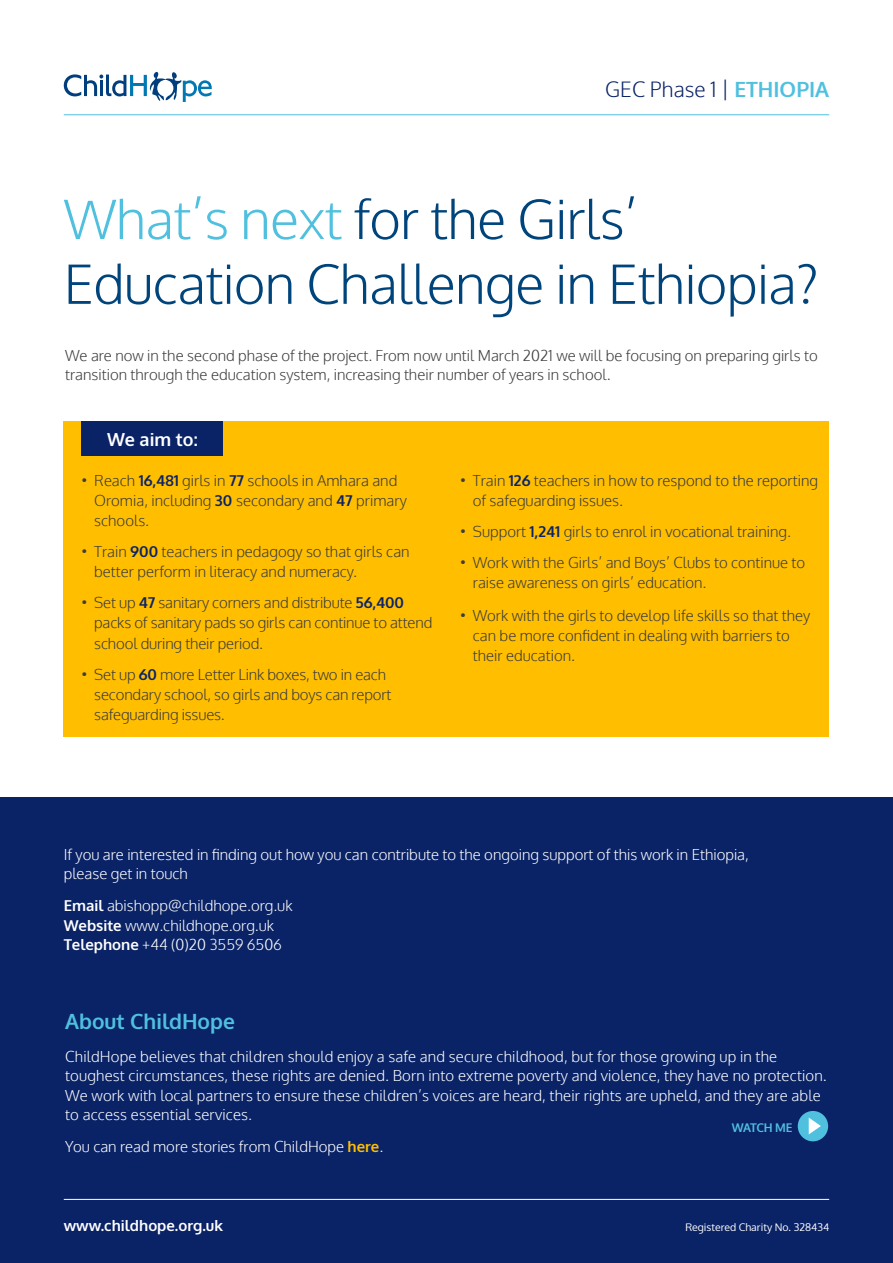
<style>
.page{position:relative;width:893px;height:1263px;background:#fff}
.page>*{position:absolute;margin:0;border:0;box-sizing:border-box;transform-origin:0 0}
.t1{font:300 54px/64.8px "Oxygen";letter-spacing:-.01em;color:#00447c}
.t2{font:300 21px "Oxygen";color:#0a2367}
.t3{font:700 21px "Oxygen";color:#50c0df}
.t4{font:700 18px "Oxygen";color:#fff}
.t5{font:300 15px/20.2px "Oxygen";color:#3c3c3b}
.t6{font:300 15px/19.5px "Oxygen";letter-spacing:.01em;color:#fff}
.t7{font:700 15px "Oxygen";color:#fff}
.t8{font:700 12px "Oxygen";letter-spacing:-.035em;color:#50c0df}
.t9{font:10.5px "Oxygen";color:#fff}
.s1{font-weight:700;color:#50c0df}
.s2{color:#50c0df}
.s3{font-weight:700;color:#0a2367}
.s4{font-weight:700}
.s5{font-weight:700;color:#ffbe00}
</style>
<div class="page">
<div style="left:0;top:797px;width:893px;height:466px;background:#0a2367"></div>
<svg style="left:64px;top:71px;width:148px;height:31px"></svg>
<hr style="left:64px;top:114px;width:765px;height:1px;background:#50c0df">
<div style="left:64px;top:421px;width:765px;height:315px;background:#ffbe00"></div>
<div style="left:81px;top:421px;width:142px;height:34px;background:#0a2367"></div>
<div style="left:798px;top:1111px;width:30px;height:30px;background:#50c0df;border-radius:50%"></div>
<svg style="left:809px;top:1118px;width:12px;height:16px"></svg>
<hr style="left:64px;top:1199px;width:765px;height:1px;background:#fff">
<h2 class="t2" style="left:605px;top:77px;width:225px">GEC Phase 1 | <span class="s1">ETHIOPIA</span></h2>
<h1 class="t1" style="left:64px;top:189px;width:756px"><span class="s2">What’s next</span> for the Girls’<br>Education Challenge in Ethiopia?</h1>
<p class="t5" style="left:65px;top:346px;width:754px;line-height:19.5px">We are now in the second phase of the project. From now until March 2021 we will be focusing on preparing girls to transition through the education system, increasing their number of years in school.</p>
<p class="t4" style="left:107px;top:428px;width:92px">We aim to:</p>
<p class="t5" style="left:94px;top:471px;width:314px;text-indent:-13px">• Reach <span class="s3">16,481</span> girls in <span class="s3">77</span> schools in Amhara and<br>Oromia, including <span class="s3">30</span> secondary and <span class="s3">47</span> primary schools.</p>
<p class="t5" style="left:94px;top:542px;width:317px;text-indent:-13px">• Train <span class="s3">900</span> teachers in pedagogy so that girls can better perform in literacy and numeracy.</p>
<p class="t5" style="left:94px;top:593px;width:340px;text-indent:-13px">• Set up <span class="s3">47</span> sanitary corners and distribute <span class="s3">56,400 </span>packs of sanitary pads so girls can continue to attend school during their period.</p>
<p class="t5" style="left:94px;top:664px;width:299px;text-indent:-13px">• Set up <span class="s3">60</span> more Letter Link boxes, two in each secondary school, so girls and boys can report safeguarding issues.</p>
<p class="t5" style="left:473px;top:471px;width:347px;text-indent:-13px">• Train <span class="s3">126</span> teachers in how to respond to the reporting of safeguarding issues.</p>
<p class="t5" style="left:460px;top:522px;width:332px">• Support <span class="s3">1,241</span> girls to enrol in vocational training.</p>
<p class="t5" style="left:473px;top:553px;width:334px;text-indent:-13px">• Work with the Girls’ and Boys’ Clubs to continue to raise awareness on girls’ education.</p>
<p class="t5" style="left:473px;top:606px;width:339px;text-indent:-13px">• Work with the girls to develop life skills so that they can be more confident in dealing with barriers to their education.</p>
<p class="t6" style="left:64px;top:845px;width:687px">If you are interested in finding out how you can contribute to the ongoing support of this work in Ethiopia, please get in touch</p>
<p class="t6" style="left:64px;top:896px;width:230px"><span class="s4">Email</span> abishopp@childhope.org.uk<br><span class="s4">Website</span> www.childhope.org.uk<br><span class="s4">Telephone</span> +44 (0)20 3559 6506</p>
<h2 class="t3" style="left:65px;top:1009px;width:171px">About ChildHope</h2>
<p class="t6" style="left:65px;top:1047px;width:763px">ChildHope believes that children should enjoy a safe and secure childhood, but for those growing up in the toughest circumstances, these rights are denied. Born into extreme poverty and violence, they have no protection.<br>We work with local partners to ensure these children’s voices are heard, their rights are upheld, and they are able to access essential services.</p>
<p class="t6" style="left:65px;top:1138px;width:319px">You can read more stories from ChildHope <span class="s5">here</span>.</p>
<p class="t8" style="left:732px;top:1120px;width:62px">WATCH ME</p>
<p class="t7" style="left:64px;top:1216px;width:161px">www.childhope.org.uk</p>
<p class="t9" style="left:685px;top:1220px;width:145px">Registered Charity No. 328434</p>
</div>
